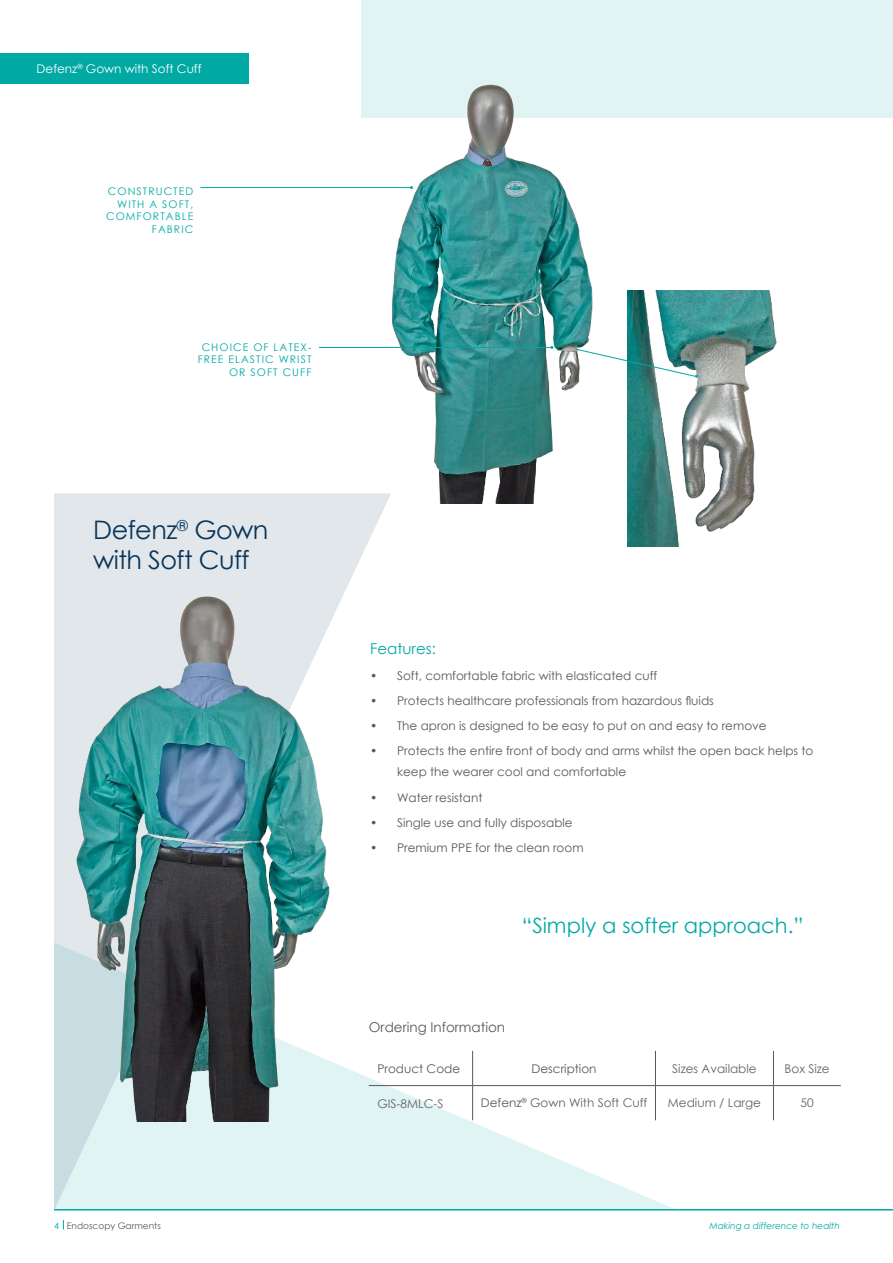
<style>
.page{position:relative;width:893px;height:1263px;background:#fff}
.page>*{position:absolute;margin:0;border:0;box-sizing:border-box;transform-origin:0 0}
.t1{font:25.5px/30px "Century Gothic";letter-spacing:-.02em;color:#09365a}
.t2{font:21px "Century Gothic";color:#00a9a4}
.t3{font:15px "Century Gothic";color:#00a9a4}
.t4{font:13.5px "Century Gothic";color:#57585a}
.t5{font:12px/21px "Century Gothic";color:#57585a}
.t6{font:12px "Century Gothic";color:#626366}
.t7{font:12px "Century Gothic";color:#fff}
.t8{font:10.5px/12.6px "Century Gothic";letter-spacing:.1em;color:#00a9a4;text-align:right}
.t9{font:italic 9px "Century Gothic";color:#00a9a4}
.t10{font:9px "Century Gothic";color:#57585a}
.s1{color:#57585a}
.s2{color:#00a9a4}
</style>
<div class="page">
<svg style="left:391px;top:1050px;width:284px;height:159px"></svg>
<svg style="left:54px;top:493px;width:337px;height:716px"></svg>
<div style="left:361px;top:0;width:532px;height:118px;background:#e1f4f4"></div>
<hr style="left:54px;top:1209px;width:839px;height:1px;background:#00a9a4">
<div style="left:0;top:53px;width:248px;height:31px;background:#00a9a4"></div>
<img style="left:54px;top:590px;width:318px;height:531px">
<hr style="left:472px;top:1051px;width:1px;height:34px;background:#57585a">
<hr style="left:655px;top:1051px;width:1px;height:34px;background:#57585a">
<hr style="left:773px;top:1051px;width:1px;height:34px;background:#57585a">
<hr style="left:369px;top:1085px;width:104px;height:1px;background:#57585a">
<hr style="left:473px;top:1085px;width:182px;height:1px;background:#57585a">
<hr style="left:472px;top:1086px;width:1px;height:34px;background:#57585a">
<hr style="left:655px;top:1085px;width:118px;height:1px;background:#57585a">
<hr style="left:655px;top:1086px;width:1px;height:34px;background:#57585a">
<hr style="left:773px;top:1085px;width:68px;height:1px;background:#57585a">
<hr style="left:773px;top:1086px;width:1px;height:34px;background:#57585a">
<img style="left:354px;top:84px;width:239px;height:420px">
<hr style="left:201px;top:187px;width:210px;height:1px;background:#00a9a4">
<hr style="left:319px;top:347px;width:233px;height:1px;background:#00a9a4">
<img style="left:627px;top:291px;width:150px;height:255px">
<svg style="left:575px;top:349px;width:123px;height:29px"></svg>
<p class="t7" style="left:37px;top:63px;width:166px">Defenz<sup>®</sup> Gown with Soft Cuff</p>
<p class="t8" style="left:106px;top:186px;width:89px">CONSTRUCTED<br>WITH A SOFT,<br>COMFORTABLE<br>FABRIC</p>
<p class="t8" style="left:198px;top:341px;width:115px">CHOICE OF LATEX-<br>FREE ELASTIC WRIST<br>OR SOFT CUFF</p>
<h1 class="t1" style="left:93px;top:517px;width:177px">Defenz<sup>®</sup> Gown with Soft Cuff</h1>
<p class="t3" style="left:370px;top:643px;width:67px">Features:</p>
<p class="t5" style="left:370px;top:666px;width:289px">• Soft, comfortable fabric with elasticated cuff</p>
<p class="t5" style="left:370px;top:691px;width:345px">• Protects healthcare professionals from hazardous fluids</p>
<p class="t5" style="left:370px;top:716px;width:398px">• The apron is designed to be easy to put on and easy to remove</p>
<p class="t5" style="left:397px;top:742px;width:418px;text-indent:-27px">• Protects the entire front of body and arms whilst the open back helps to keep the wearer cool and comfortable</p>
<p class="t5" style="left:370px;top:788px;width:114px">• Water resistant</p>
<p class="t5" style="left:370px;top:813px;width:204px">• Single use and fully disposable</p>
<p class="t5" style="left:370px;top:838px;width:215px">• Premium PPE for the clean room</p>
<h2 class="t2" style="left:522px;top:917px;width:283px">“Simply a softer approach.”</h2>
<p class="t4" style="left:369px;top:1021px;width:138px">Ordering Information</p>
<p class="t5" style="left:377px;top:1059px;width:84px">Product Code</p>
<p class="t5" style="left:532px;top:1059px;width:66px">Description</p>
<p class="t6" style="left:672px;top:1064px;width:86px">Sizes Available</p>
<p class="t6" style="left:785px;top:1064px;width:47px">Box Size</p>
<p class="t6" style="left:377px;top:1098px;width:68px">GIS-8MLC-S</p>
<p class="t6" style="left:481px;top:1098px;width:168px"><span class="s1">Defenz</span><sup>®</sup> Gown With Soft Cuff</p>
<p class="t6" style="left:668px;top:1098px;width:95px">Medium / Large</p>
<p class="t6" style="left:800px;top:1098px;width:15px">50</p>
<p class="t10" style="left:54px;top:1222px;width:108px"><span class="s2">4</span> Endoscopy Garments</p>
<p class="t9" style="left:709px;top:1222px;width:132px">Making a difference to health</p>
</div>
